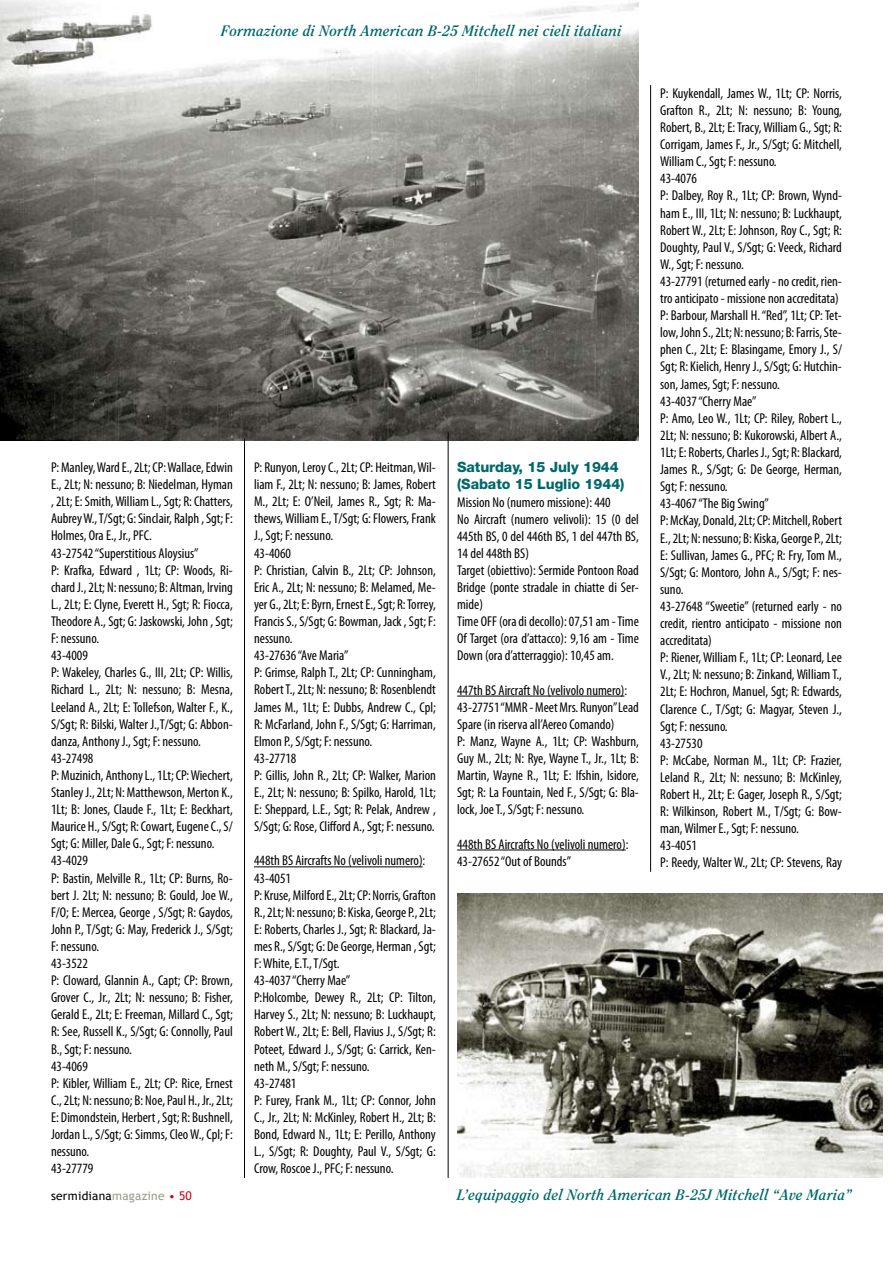
<style>
.page{position:relative;width:893px;height:1263px;background:#fff}
.page>*{position:absolute;margin:0;border:0;box-sizing:border-box;transform-origin:0 0}
.t1{font:italic 700 15px "Clearface";letter-spacing:.02em;color:#00696a}
.t2{font:condensed 14.25px/17.1px "Myriad Pro";color:#000}
.t3{font:800 14.25px/17.1px "Helvetica Neue";letter-spacing:-.005em;color:#00696a}
.t4{font:12px "Trebuchet MS";letter-spacing:.02em;color:#000}
.s1{color:#9c9b89}
.s2{color:#d10019}
</style>
<div class="page">
<hr style="left:254px;top:866px;width:169px;height:1px;background:#000">
<hr style="left:457px;top:696px;width:167px;height:1px;background:#000">
<hr style="left:457px;top:850px;width:169px;height:1px;background:#000">
<img style="left:0;top:0;width:639px;height:441px">
<img style="left:457px;top:893px;width:425px;height:285px">
<hr style="left:244px;top:439px;width:1px;height:739px;background:#000">
<hr style="left:448px;top:432px;width:1px;height:746px;background:#000">
<hr style="left:650px;top:85px;width:1px;height:787px;background:#000">
<p class="t1" style="left:221px;top:22px;width:402px">Formazione di North American B-25 Mitchell nei cieli italiani</p>
<p class="t2" style="left:51px;top:459px;width:183px">P: Manley, Ward E., 2Lt; CP: Wallace, Edwin E., 2Lt; N: nessuno; B: Niedelman, Hyman , 2Lt; E: Smith, William L., Sgt; R: Chatters, Aubrey W., T/Sgt; G: Sinclair, Ralph , Sgt; F:<br>Holmes, Ora E., Jr., PFC.<br>43-27542 “Superstitious Aloysius”<br>P: Krafka, Edward , 1Lt; CP: Woods, Ri&shy;chard J., 2Lt; N: nessuno; B: Altman, Irving L., 2Lt; E: Clyne, Everett H., Sgt; R: Fiocca, Theodore A., Sgt; G: Jaskowski, John , Sgt; F: nessuno.<br>43-4009<br>P: Wakeley, Charles G., III, 2Lt; CP: Willis, Richard L., 2Lt; N: nessuno; B: Mesna, Leeland A., 2Lt; E: Tollefson, Walter F., K., S/Sgt; R: Bilski, Walter J.,T/Sgt; G: Abbon&shy;danza, Anthony J., Sgt; F: nessuno.<br>43-27498<br>P: Muzinich, Anthony L., 1Lt; CP: Wiechert, Stanley J., 2Lt; N: Matthewson, Merton K., 1Lt; B: Jones, Claude F., 1Lt; E: Beckhart, Maurice H., S/Sgt; R: Cowart, Eugene C., S/ Sgt; G: Miller, Dale G., Sgt; F: nessuno.<br>43-4029<br>P: Bastin, Melville R., 1Lt; CP: Burns, Ro&shy;bert J. 2Lt; N: nessuno; B: Gould, Joe W., F/O; E: Mercea, George , S/Sgt; R: Gaydos, John P., T/Sgt; G: May, Frederick J., S/Sgt; F: nessuno.<br>43-3522<br>P: Cloward, Glannin A., Capt; CP: Brown, Grover C., Jr., 2Lt; N: nessuno; B: Fisher, Gerald E., 2Lt; E: Freeman, Millard C., Sgt; R: See, Russell K., S/Sgt; G: Connolly, Paul B., Sgt; F: nessuno.<br>43-4069<br>P: Kibler, William E., 2Lt; CP: Rice, Ernest C., 2Lt; N: nessuno; B: Noe, Paul H., Jr., 2Lt; E: Dimondstein, Herbert , Sgt; R: Bushnell, Jordan L., S/Sgt; G: Simms, Cleo W., Cpl; F: nessuno.<br>43-27779</p>
<p class="t2" style="left:254px;top:459px;width:183px">P: Runyon, Leroy C., 2Lt; CP: Heitman, Wil&shy;liam F., 2Lt; N: nessuno; B: James, Robert M., 2Lt; E: O’Neil, James R., Sgt; R: Ma&shy;thews, William E., T/Sgt; G: Flowers, Frank J., Sgt; F: nessuno.<br>43-4060<br>P: Christian, Calvin B., 2Lt; CP: Johnson, Eric A., 2Lt; N: nessuno; B: Melamed, Me&shy;yer G., 2Lt; E: Byrn, Ernest E., Sgt; R: Torrey, Francis S., S/Sgt; G: Bowman, Jack , Sgt; F: nessuno.<br>43-27636 “Ave Maria”<br>P: Grimse, Ralph T., 2Lt; CP: Cunningham, Robert T., 2Lt; N: nessuno; B: Rosenblendt James M., 1Lt; E: Dubbs, Andrew C., Cpl; R: McFarland, John F., S/Sgt; G: Harriman, Elmon P., S/Sgt; F: nessuno.<br>43-27718<br>P: Gillis, John R., 2Lt; CP: Walker, Marion E., 2Lt; N: nessuno; B: Spilko, Harold, 1Lt; E: Sheppard, L.E., Sgt; R: Pelak, Andrew , S/Sgt; G: Rose, Clifford A., Sgt; F: nessuno.</p>
<p class="t2" style="left:254px;top:852px;width:183px">448th BS Aircrafts No (velivoli numero):<br>43-4051<br>P: Kruse, Milford E., 2Lt; CP: Norris, Grafton R., 2Lt; N: nessuno; B: Kiska, George P., 2Lt; E: Roberts, Charles J., Sgt; R: Blackard, Ja&shy;mes R., S/Sgt; G: De George, Herman , Sgt; F: White, E.T., T/Sgt.<br>43-4037 “Cherry Mae”<br>P:Holcombe, Dewey R., 2Lt; CP: Tilton, Harvey S., 2Lt; N: nessuno; B: Luckhaupt, Robert W., 2Lt; E: Bell, Flavius J., S/Sgt; R:<br>Poteet, Edward J., S/Sgt; G: Carrick, Ken&shy;neth M., S/Sgt; F: nessuno.<br>43-27481<br>P: Furey, Frank M., 1Lt; CP: Connor, John C., Jr., 2Lt; N: McKinley, Robert H., 2Lt; B:<br>Bond, Edward N., 1Lt; E: Perillo, Anthony L., S/Sgt; R: Doughty, Paul V., S/Sgt; G:<br>Crow, Roscoe J., PFC; F: nessuno.</p>
<p class="t3" style="left:457px;top:459px;width:169px">Saturday, 15 July 1944 (Sabato 15 Luglio 1944)</p>
<p class="t2" style="left:457px;top:493px;width:183px">Mission No (numero missione): 440<br>No Aircraft (numero velivoli): 15 (0 del 445th BS, 0 del 446th BS, 1 del 447th BS, 14 del 448th BS)<br>Target (obiettivo): Sermide Pontoon Road Bridge (ponte stradale in chiatte di Ser&shy;mide)<br>Time OFF (ora di decollo): 07,51 am - Time Of Target (ora d’attacco): 9,16 am - Time Down (ora d’atterraggio): 10,45 am.</p>
<p class="t2" style="left:457px;top:681px;width:183px">447th BS Aircraft No (velivolo numero):<br>43-27751 “MMR - Meet Mrs. Runyon” Lead Spare (in riserva all’Aereo Comando)<br>P: Manz, Wayne A., 1Lt; CP: Washburn, Guy M., 2Lt; N: Rye, Wayne T., Jr., 1Lt; B:<br>Martin, Wayne R., 1Lt; E: Ifshin, Isidore, Sgt; R: La Fountain, Ned F., S/Sgt; G: Bla&shy;lock, Joe T., S/Sgt; F: nessuno.</p>
<p class="t2" style="left:457px;top:835px;width:173px">448th BS Aircrafts No (velivoli numero):<br>43-27652 “Out of Bounds”</p>
<p class="t2" style="left:660px;top:84px;width:183px">P: Kuykendall, James W., 1Lt; CP: Norris, Grafton R., 2Lt; N: nessuno; B: Young, Robert, B., 2Lt; E: Tracy, William G., Sgt; R:<br>Corrigam, James F., Jr., S/Sgt; G: Mitchell, William C., Sgt; F: nessuno.<br>43-4076<br>P: Dalbey, Roy R., 1Lt; CP: Brown, Wynd&shy;ham E., III, 1Lt; N: nessuno; B: Luckhaupt, Robert W., 2Lt; E: Johnson, Roy C., Sgt; R:<br>Doughty, Paul V., S/Sgt; G: Veeck, Richard W., Sgt; F: nessuno.<br>43-27791 (returned early - no credit, rien&shy;tro anticipato - missione non accreditata)<br>P: Barbour, Marshall H. “Red”, 1Lt; CP: Tet&shy;low, John S., 2Lt; N: nessuno; B: Farris, Ste&shy;phen C., 2Lt; E: Blasingame, Emory J., S/ Sgt; R: Kielich, Henry J., S/Sgt; G: Hutchin&shy;son, James, Sgt; F: nessuno.<br>43-4037 “Cherry Mae”<br>P: Amo, Leo W., 1Lt; CP: Riley, Robert L., 2Lt; N: nessuno; B: Kukorowski, Albert A., 1Lt; E: Roberts, Charles J., Sgt; R: Blackard, James R., S/Sgt; G: De George, Herman, Sgt; F: nessuno.<br>43-4067 “The Big Swing”<br>P: McKay, Donald, 2Lt; CP: Mitchell, Robert E., 2Lt; N: nessuno; B: Kiska, George P., 2Lt; E: Sullivan, James G., PFC; R: Fry, Tom M., S/Sgt; G: Montoro, John A., S/Sgt; F: nes&shy;suno.<br>43-27648 “Sweetie” (returned early - no credit, rientro anticipato - missione non accreditata)<br>P: Riener, William F., 1Lt; CP: Leonard, Lee V., 2Lt; N: nessuno; B: Zinkand, William T., 2Lt; E: Hochron, Manuel, Sgt; R: Edwards, Clarence C., T/Sgt; G: Magyar, Steven J., Sgt; F: nessuno.<br>43-27530<br>P: McCabe, Norman M., 1Lt; CP: Frazier, Leland R., 2Lt; N: nessuno; B: McKinley, Robert H., 2Lt; E: Gager, Joseph R., S/Sgt; R: Wilkinson, Robert M., T/Sgt; G: Bow&shy;man, Wilmer E., Sgt; F: nessuno.<br>43-4051<br>P: Reedy, Walter W., 2Lt; CP: Stevens, Ray</p>
<p class="t4" style="left:51px;top:1188px;width:142px">sermidiana<span class="s1">magazine</span> <span class="s2">• 50</span></p>
<p class="t1" style="left:457px;top:1186px;width:396px">L’equipaggio del North American B-25J Mitchell “Ave Maria”</p>
</div>
